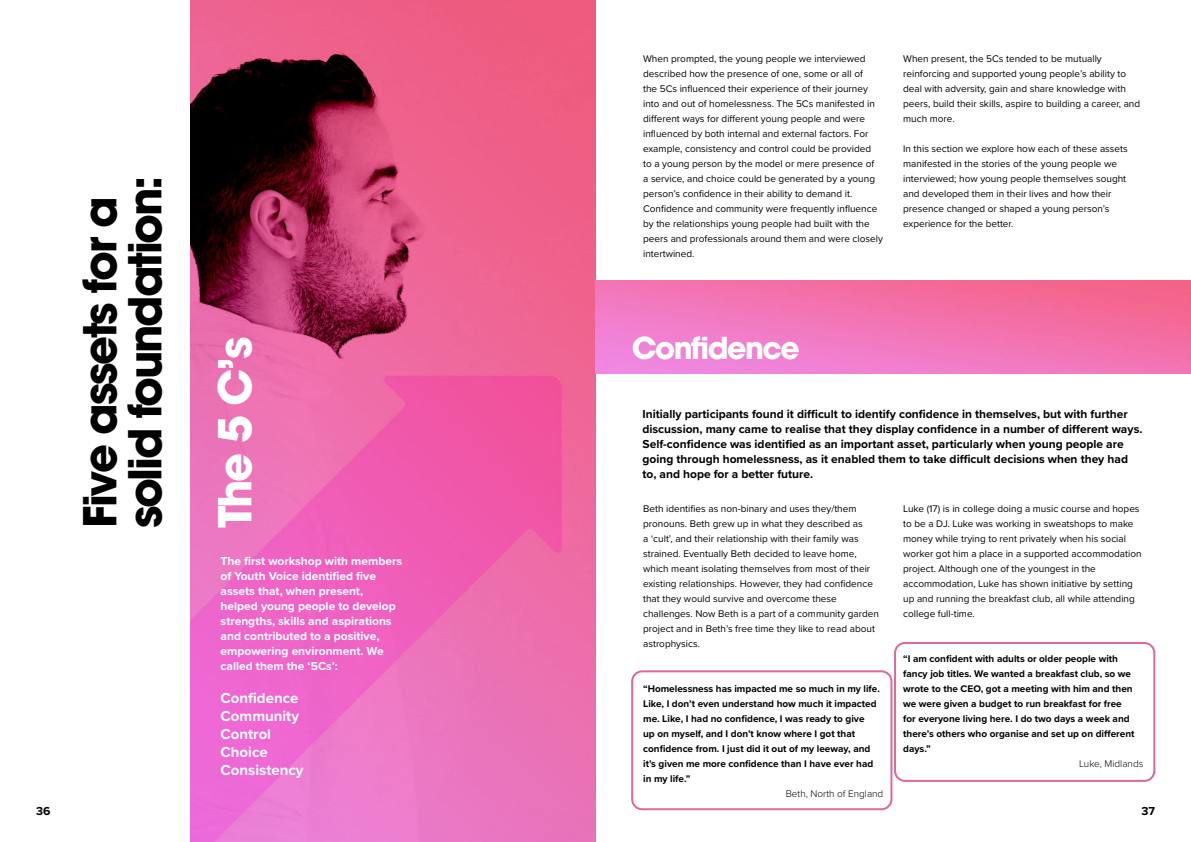
<style>
.page{position:relative;width:1191px;height:842px;background:#fff}
.page>*{position:absolute;margin:0;border:0;box-sizing:border-box;transform-origin:0 0}
.t1{font:700 45px/45px "ITC Avant Garde Pro";letter-spacing:-.05em;color:#000}
.t2{font:700 45px "ITC Avant Garde Pro";color:#fff}
.t3{font:700 30px "ITC Avant Garde Pro";letter-spacing:-.05em;color:#fff}
.t4{font:700 15px/18px "Proxima Nova";color:#fff}
.t5{font:700 12px/15px "Proxima Nova";color:#000}
.t6{font:700 12px/15px "Proxima Nova";color:#fff}
.t7{font:10px/15px "Proxima Nova";color:#000}
.t8{font:700 10px/15px "Proxima Nova";color:#000}
.t9{font:300 10px "Proxima Nova";color:#000}
</style>
<div class="page">
<img style="left:190px;top:0;width:405px;height:842px">
<img style="left:595px;top:280px;width:596px;height:93px">
<div style="left:894px;top:642px;width:261px;height:140px;border:2px solid #dd6899;border-radius:10px"></div>
<div style="left:631px;top:670px;width:261px;height:140px;border:2px solid #dd6899;border-radius:10px"></div>
<h1 class="t1" style="left:77px;top:528px;width:354px;rotate:-90deg">Five assets for a solid foundation:</h1>
<h1 class="t2" style="left:205px;top:528px;width:192px;rotate:-90deg">The 5 C’s</h1>
<p class="t6" style="left:221px;top:553px;width:183px">The first workshop with members of Youth Voice identified five assets that, when present, helped young people to develop strengths, skills and aspirations and contributed to a positive, empowering environment. We called them the ‘5Cs’:</p>
<h3 class="t4" style="left:221px;top:689px;width:84px">Confidence<br>Community<br>Control<br>Choice<br>Consistency</h3>
<p class="t7" style="left:643px;top:50px;width:241px">When prompted, the young people we interviewed described how the presence of one, some or all of<br>the 5Cs influenced their experience of their journey into and out of homelessness. The 5Cs manifested in different ways for different young people and were influenced by both internal and external factors. For example, consistency and control could be provided<br>to a young person by the model or mere presence of<br>a service, and choice could be generated by a young person’s confidence in their ability to demand it.<br>Confidence and community were frequently influence by the relationships young people had built with the peers and professionals around them and were closely intertwined.</p>
<p class="t7" style="left:903px;top:50px;width:238px">When present, the 5Cs tended to be mutually reinforcing and supported young people’s ability to deal with adversity, gain and share knowledge with peers, build their skills, aspire to building a career, and much more.</p>
<p class="t7" style="left:903px;top:140px;width:226px">In this section we explore how each of these assets manifested in the stories of the young people we interviewed; how young people themselves sought and developed them in their lives and how their presence changed or shaped a young person’s experience for the better.</p>
<h2 class="t3" style="left:632px;top:328px;width:170px">Confidence</h2>
<p class="t5" style="left:642px;top:406px;width:501px">Initially participants found it difficult to identify confidence in themselves, but with further discussion, many came to realise that they display confidence in a number of different ways.<br>Self-confidence was identified as an important asset, particularly when young people are going through homelessness, as it enabled them to take difficult decisions when they had to, and hope for a better future.</p>
<p class="t7" style="left:643px;top:501px;width:237px">Beth identifies as non-binary and uses they/them pronouns. Beth grew up in what they described as<br>a ‘cult’, and their relationship with their family was strained. Eventually Beth decided to leave home, which meant isolating themselves from most of their existing relationships. However, they had confidence that they would survive and overcome these challenges. Now Beth is a part of a community garden project and in Beth’s free time they like to read about astrophysics.</p>
<p class="t8" style="left:643px;top:681px;width:238px">“Homelessness has impacted me so much in my life.<br>Like, I don’t even understand how much it impacted me. Like, I had no confidence, I was ready to give<br>up on myself, and I don’t know where I got that confidence from. I just did it out of my leeway, and it’s given me more confidence than I have ever had in my life.”</p>
<p class="t9" style="left:785px;top:787px;width:99px">Beth, North of England</p>
<p class="t7" style="left:903px;top:501px;width:240px">Luke (17) is in college doing a music course and hopes to be a DJ. Luke was working in sweatshops to make money while trying to rent privately when his social worker got him a place in a supported accommodation project. Although one of the youngest in the accommodation, Luke has shown initiative by setting up and running the breakfast club, all while attending college full-time.</p>
<p class="t8" style="left:903px;top:651px;width:233px">“I am confident with adults or older people with fancy job titles. We wanted a breakfast club, so we wrote to the CEO, got a meeting with him and then we were given a budget to run breakfast for free for everyone living here. I do two days a week and there’s others who organise and set up on different days.”</p>
<p class="t9" style="left:1079px;top:757px;width:66px">Luke, Midlands</p>
<p class="t5" style="left:36px;top:804px;width:16px">36</p>
<p class="t5" style="left:1141px;top:804px;width:15px">37</p>
</div>
